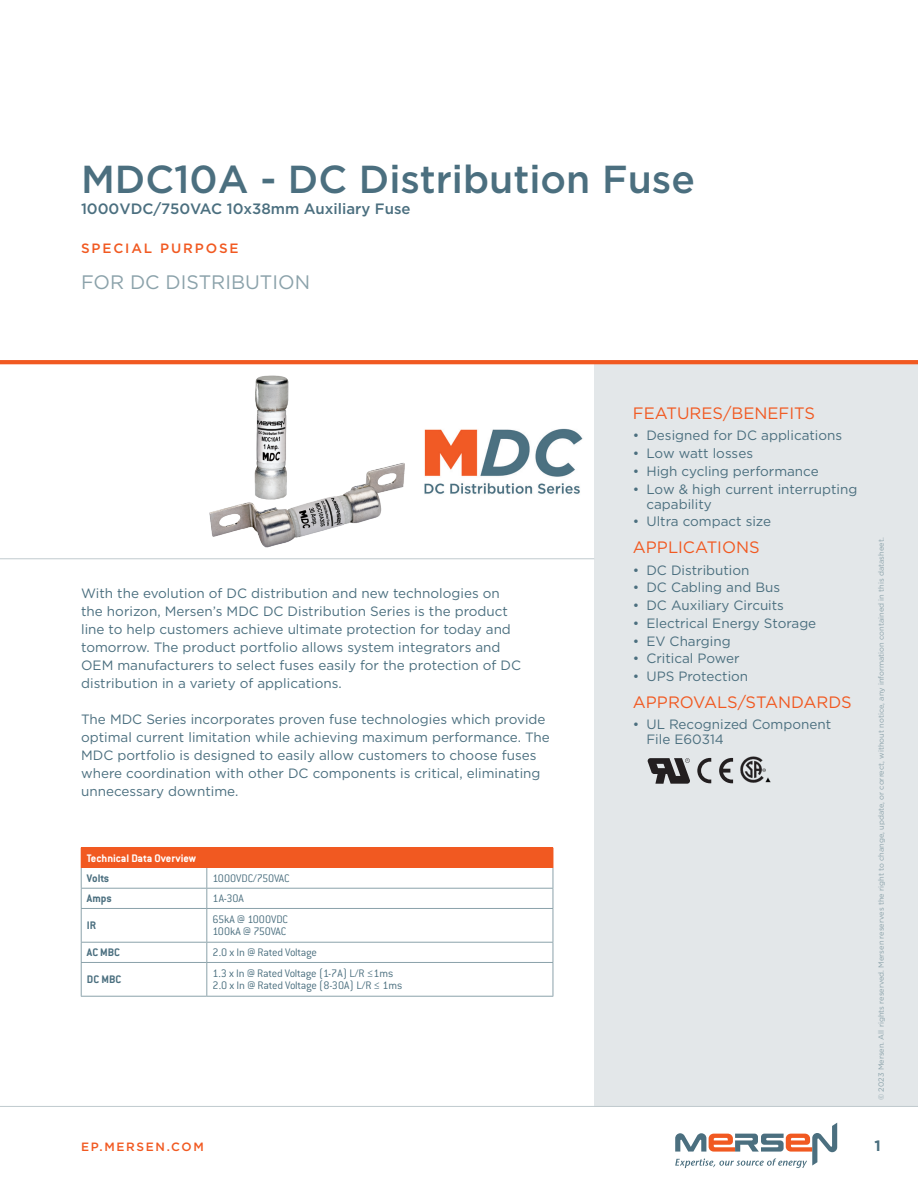
<style>
.page{position:relative;width:918px;height:1188px;background:#fff}
.page>*{position:absolute;margin:0;border:0;box-sizing:border-box;transform-origin:0 0}
.NEW_Product_MSL_Page{font:500 39px "Gotham";color:#4b6f7f}
.NEW_Product_type{font:19.5px "Gotham";color:#8ba2aa}
.t1{font:16.5px "Gotham";color:#f15921}
.NEW_Product_MSL_Desc{font:500 15px "Gotham";color:#4b6f7f}
.t2{font:700 15px "Gotham";color:#4b6f7f}
.t3{font:13.5px/18px "Gotham";color:#4b6f7f}
.NEW_Product_group{font:500 13.5px "Gotham";letter-spacing:.14em;color:#f15921}
.NEW_Table_text{font:300 12px "Conduit ITC Std";letter-spacing:-.015em;color:#4b6f7f}
.NEW_Table_header{font:700 12px "Conduit ITC Std";color:#fff}
.NEW_Table_text-2{font:700 12px "Conduit ITC Std";color:#4b6f7f}
.t4{font:500 12px "Gotham";letter-spacing:.14em;color:#f15921}
.t5{font:7.5px "Gotham";color:#8ba2aa}
</style>
<div class="page">
<svg style="left:675px;top:1123px;width:162px;height:45px"></svg>
<div style="left:594px;top:364px;width:324px;height:743px;background:#e3e7e9"></div>
<hr style="left:0;top:360px;width:918px;height:4px;background:#f15921">
<hr style="left:0;top:1106px;width:918px;height:1px;background:#c0cace">
<hr style="left:0;top:558px;width:594px;height:1px;background:#c0cace">
<div style="left:81px;top:848px;width:472px;height:20px;background:#f15921"></div>
<svg style="left:206px;top:868px;width:1px;height:40px"></svg>
<hr style="left:81px;top:908px;width:126px;height:1px;background:#8ba2aa">
<hr style="left:81px;top:909px;width:1px;height:33px;background:#8ba2aa">
<hr style="left:207px;top:908px;width:346px;height:1px;background:#8ba2aa">
<hr style="left:206px;top:909px;width:1px;height:33px;background:#8ba2aa">
<hr style="left:553px;top:909px;width:1px;height:33px;background:#8ba2aa">
<hr style="left:81px;top:942px;width:126px;height:1px;background:#8ba2aa">
<svg style="left:81px;top:943px;width:1px;height:19px"></svg>
<hr style="left:207px;top:942px;width:346px;height:1px;background:#8ba2aa">
<svg style="left:206px;top:943px;width:1px;height:19px"></svg>
<svg style="left:553px;top:943px;width:1px;height:19px"></svg>
<hr style="left:81px;top:962px;width:126px;height:1px;background:#8ba2aa">
<hr style="left:81px;top:963px;width:1px;height:33px;background:#8ba2aa">
<hr style="left:207px;top:962px;width:346px;height:1px;background:#8ba2aa">
<hr style="left:206px;top:963px;width:1px;height:33px;background:#8ba2aa">
<hr style="left:553px;top:963px;width:1px;height:33px;background:#8ba2aa">
<hr style="left:81px;top:996px;width:126px;height:1px;background:#8ba2aa">
<hr style="left:207px;top:996px;width:346px;height:1px;background:#8ba2aa">
<svg style="left:81px;top:868px;width:1px;height:40px"></svg>
<svg style="left:553px;top:848px;width:1px;height:60px"></svg>
<hr style="left:81px;top:888px;width:126px;height:1px;background:#8ba2aa">
<hr style="left:207px;top:888px;width:346px;height:1px;background:#8ba2aa">
<img style="left:424px;top:428px;width:159px;height:66px">
<svg style="left:697px;top:758px;width:14px;height:25px"></svg>
<svg style="left:719px;top:758px;width:14px;height:25px"></svg>
<svg style="left:648px;top:758px;width:42px;height:26px"></svg>
<img style="left:740px;top:757px;width:30px;height:26px">
<img style="left:202px;top:360px;width:210px;height:200px">
<p class="NEW_Product_MSL_Page" style="left:81px;top:154px;width:615px">MDC10A - DC Distribution Fuse</p>
<p class="NEW_Product_MSL_Desc" style="left:81px;top:199px;width:331px">1000VDC/750VAC 10x38mm Auxiliary Fuse</p>
<p class="NEW_Product_group" style="left:81px;top:240px;width:159px">SPECIAL PURPOSE</p>
<p class="NEW_Product_type" style="left:81px;top:270px;width:231px">FOR DC DISTRIBUTION</p>
<p class="t3" style="left:81px;top:583px;width:441px">With the evolution of DC distribution and new technologies on the horizon, Mersen’s MDC DC Distribution Series is the product line to help customers achieve ultimate protection for today and tomorrow. The product portfolio allows system integrators and OEM manufacturers to select fuses easily for the protection of DC distribution in a variety of applications.</p>
<p class="t3" style="left:81px;top:709px;width:470px">The MDC Series incorporates proven fuse technologies which provide optimal current limitation while achieving maximum performance. The MDC portfolio is designed to easily allow customers to choose fuses where coordination with other DC components is critical, eliminating unnecessary downtime.</p>
<p class="NEW_Table_header" style="left:87px;top:851px;width:111px">Technical Data Overview</p>
<p class="NEW_Table_text-2" style="left:87px;top:871px;width:24px">Volts</p>
<p class="NEW_Table_text" style="left:213px;top:871px;width:79px">1000VDC/750VAC</p>
<p class="NEW_Table_text-2" style="left:87px;top:891px;width:26px">Amps</p>
<p class="NEW_Table_text" style="left:213px;top:891px;width:33px">1A-30A</p>
<p class="NEW_Table_text-2" style="left:87px;top:918px;width:11px">IR</p>
<p class="NEW_Table_text" style="left:213px;top:912px;width:77px">65kA @ 1000VDC</p>
<p class="NEW_Table_text" style="left:213px;top:924px;width:75px">100kA @ 750VAC</p>
<p class="NEW_Table_text-2" style="left:87px;top:945px;width:35px">AC MBC</p>
<p class="NEW_Table_text" style="left:213px;top:945px;width:106px">2.0 x In @ Rated Voltage</p>
<p class="NEW_Table_text-2" style="left:87px;top:972px;width:36px">DC MBC</p>
<p class="NEW_Table_text" style="left:213px;top:966px;width:182px">1.3 x In @ Rated Voltage (1-7A) L/R ≤1ms</p>
<p class="NEW_Table_text" style="left:213px;top:978px;width:191px">2.0 x In @ Rated Voltage (8-30A) L/R ≤ 1ms</p>
<p class="t1" style="left:633px;top:402px;width:184px">FEATURES/BENEFITS</p>
<p class="t3" style="left:633px;top:426px;width:211px">• Designed for DC applications</p>
<p class="t3" style="left:633px;top:444px;width:122px">• Low watt losses</p>
<p class="t3" style="left:633px;top:462px;width:187px">• High cycling performance</p>
<p class="t3" style="left:646px;top:481px;width:212px;line-height:15px;text-indent:-14px">• Low &amp; high current interrupting capability</p>
<p class="t3" style="left:633px;top:512px;width:140px">• Ultra compact size</p>
<p class="t1" style="left:633px;top:537px;width:128px">APPLICATIONS</p>
<p class="t3" style="left:633px;top:561px;width:118px">• DC Distribution</p>
<p class="t3" style="left:633px;top:578px;width:149px">• DC Cabling and Bus</p>
<p class="t3" style="left:633px;top:596px;width:153px">• DC Auxiliary Circuits</p>
<p class="t3" style="left:633px;top:614px;width:185px">• Electrical Energy Storage</p>
<p class="t3" style="left:633px;top:631px;width:99px">• EV Charging</p>
<p class="t3" style="left:633px;top:649px;width:108px">• Critical Power</p>
<p class="t3" style="left:633px;top:667px;width:117px">• UPS Protection</p>
<p class="t1" style="left:633px;top:691px;width:220px">APPROVALS/STANDARDS</p>
<p class="t3" style="left:646px;top:717px;width:186px;line-height:15px;text-indent:-14px">• UL Recognized Component<br>File E60314</p>
<p class="t5" style="left:876px;top:1100px;width:564px;rotate:-90deg">© 2023 Mersen. All rights reserved. Mersen reserves the right to change, update, or correct, without notice, any information contained in this datasheet.</p>
<p class="t4" style="left:81px;top:1139px;width:124px">EP.MERSEN.COM</p>
<p class="t2" style="left:875px;top:1136px;width:8px">1</p>
</div>
